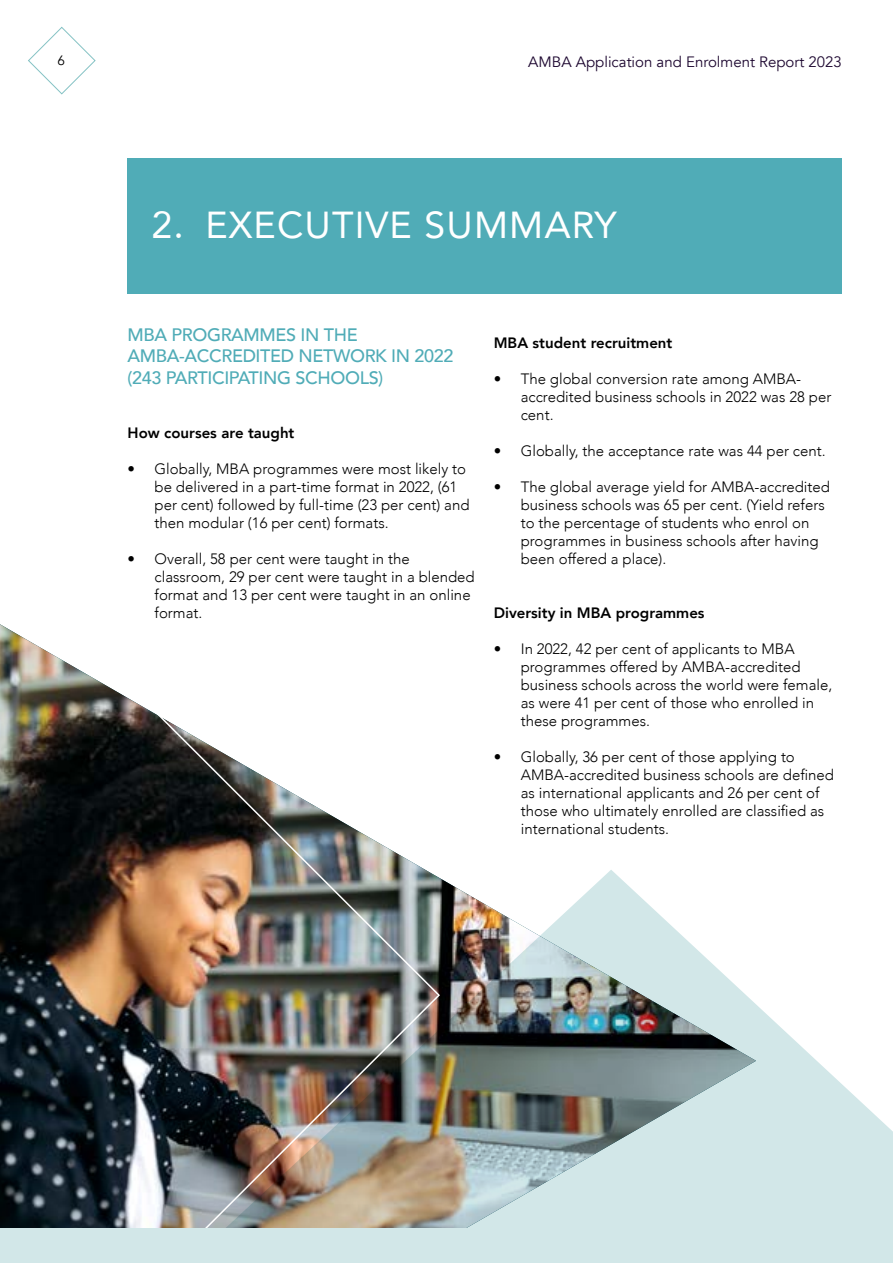
<style>
.page{position:relative;width:893px;height:1263px;background:#fff}
.page>*{position:absolute;margin:0;border:0;box-sizing:border-box;transform-origin:0 0}
.t1{font:37.5px "Avenir";letter-spacing:.03em;color:#fff}
.t2{font:500 18px/21.6px "Avenir";letter-spacing:-.02em;color:#50acb7}
.t3{font:300 15px/18px "Avenir";color:#000}
.t4{font:800 15px "Avenir";color:#000}
.t5{font:15px "Avenir";color:#1d0730}
.t6{font:13.5px "Avenir";color:#000}
</style>
<div class="page">
<svg style="left:28px;top:26px;width:68px;height:69px"></svg>
<svg style="left:756px;top:1004px;width:137px;height:225px;fill:#d2e7e8"></svg>
<img style="left:441px;top:870px;width:315px;height:359px">
<div style="left:128px;top:158px;width:714px;height:136px;background:#50acb7"></div>
<img style="left:0;top:624px;width:441px;height:605px">
<div style="left:0;top:1229px;width:893px;height:34px;background:#d2e7e8"></div>
<p class="t6" style="left:57px;top:53px;width:9px">6</p>
<p class="t5" style="left:528px;top:53px;width:315px">AMBA Application and Enrolment Report 2023</p>
<h1 class="t1" style="left:152px;top:195px;width:467px">2. EXECUTIVE SUMMARY</h1>
<p class="t2" style="left:128px;top:323px;width:327px">MBA PROGRAMMES IN THE<br>AMBA-ACCREDITED NETWORK IN 2022 (243 PARTICIPATING SCHOOLS)</p>
<p class="t4" style="left:128px;top:421px;width:168px">How courses are taught</p>
<p class="t3" style="left:155px;top:459px;width:316px;text-indent:-27px">• Globally, MBA programmes were most likely to be delivered in a part-time format in 2022, (61 per cent) followed by full-time (23 per cent) and then modular (16 per cent) formats.</p>
<p class="t3" style="left:155px;top:549px;width:322px;text-indent:-27px">• Overall, 58 per cent were taught in the classroom, 29 per cent were taught in a blended format and 13 per cent were taught in an online format.</p>
<p class="t4" style="left:494px;top:331px;width:180px">MBA student recruitment</p>
<p class="t3" style="left:521px;top:369px;width:312px;text-indent:-27px">• The global conversion rate among AMBA&shy;accredited business schools in 2022 was 28 per cent.</p>
<p class="t3" style="left:494px;top:441px;width:333px">• Globally, the acceptance rate was 44 per cent.</p>
<p class="t3" style="left:521px;top:477px;width:311px;text-indent:-27px">• The global average yield for AMBA-accredited business schools was 65 per cent. (Yield refers to the percentage of students who enrol on programmes in business schools after having been offered a place).</p>
<p class="t4" style="left:494px;top:601px;width:212px">Diversity in MBA programmes</p>
<p class="t3" style="left:521px;top:639px;width:313px;text-indent:-27px">• In 2022, 42 per cent of applicants to MBA programmes offered by AMBA-accredited business schools across the world were female, as were 41 per cent of those who enrolled in these programmes.</p>
<p class="t3" style="left:521px;top:747px;width:315px;text-indent:-27px">• Globally, 36 per cent of those applying to AMBA-accredited business schools are defined as international applicants and 26 per cent of those who ultimately enrolled are classified as international students.</p>
</div>
